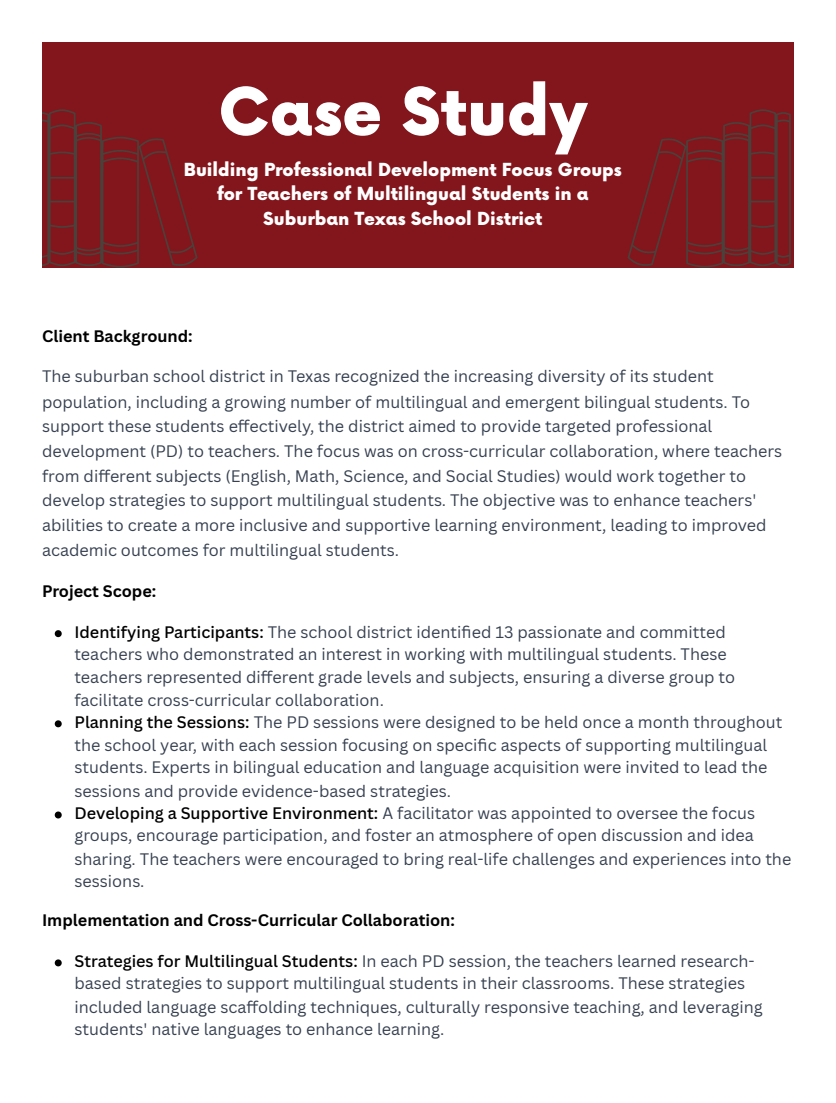
<style>
.page{position:relative;width:836px;height:1103px;background:#fff}
.page>*{position:absolute;margin:0;border:0;box-sizing:border-box;transform-origin:0 0}
.t1{font:900 64.35px "Now";color:#fff}
.t2{font:900 17.55px/24.3px "Now";color:#fff;text-align:center}
.t3{font:16.2px/22.6px "Canva Sans";color:#374151}
.t4{font:700 16.2px "Canva Sans";color:#000}
.s1{font-weight:500;color:#000}
</style>
<div class="page">
<div style="left:42px;top:42px;width:751px;height:225px;background:#83161c"></div>
<svg style="left:42px;top:109px;width:155px;height:158px"></svg>
<svg style="left:627px;top:109px;width:163px;height:158px"></svg>
<svg style="left:55px;top:630px;width:7px;height:7px"></svg>
<svg style="left:55px;top:720px;width:7px;height:7px"></svg>
<svg style="left:55px;top:811px;width:7px;height:7px"></svg>
<svg style="left:55px;top:959px;width:7px;height:7px"></svg>
<p class="t1" style="left:218px;top:77px;width:370px">Case Study</p>
<p class="t2" style="left:184px;top:158px;width:439px">Building Professional Development Focus Groups for Teachers of Multilingual Students in a<br>Suburban Texas School District</p>
<p class="t4" style="left:42px;top:324px;width:152px">Client Background:</p>
<p class="t3" style="left:42px;top:364px;width:741px;line-height:24.8px">The suburban school district in Texas recognized the increasing diversity of its student population, including a growing number of multilingual and emergent bilingual students. To support these students effectively, the district aimed to provide targeted professional development (PD) to teachers. The focus was on cross-curricular collaboration, where teachers from different subjects (English, Math, Science, and Social Studies) would work together to develop strategies to support multilingual students. The objective was to enhance teachers' abilities to create a more inclusive and supportive learning environment, leading to improved academic outcomes for multilingual students.</p>
<p class="t4" style="left:42px;top:580px;width:116px">Project Scope:</p>
<p class="t3" style="left:74px;top:620px;width:662px"><span class="s1">Identifying Participants:</span> The school district identifi ed 13 passionate and committed teachers who demonstrated an interest in working with multilingual students. These teachers represented different grade levels and subjects, ensuring a diverse group to facilitate cross-curricular collaboration.</p>
<p class="t3" style="left:74px;top:710px;width:709px"><span class="s1">Planning the Sessions:</span> The PD sessions were designed to be held once a month throughout the school year, with each session focusing on specifi c aspects of supporting multilingual students. Experts in bilingual education and language acquisition were invited to lead the sessions and provide evidence-based strategies.</p>
<p class="t3" style="left:74px;top:801px;width:718px"><span class="s1">Developing a Supportive Environment:</span> A facilitator was appointed to oversee the focus groups, encourage participation, and foster an atmosphere of open discussion and idea sharing. The teachers were encouraged to bring real-life challenges and experiences into the sessions.</p>
<p class="t4" style="left:42px;top:909px;width:414px">Implementation and Cross-Curricular Collaboration:</p>
<p class="t3" style="left:74px;top:949px;width:689px"><span class="s1">Strategies for Multilingual Students:</span> In each PD session, the teachers learned research&shy;based strategies to support multilingual students in their classrooms. These strategies included language scaffolding techniques, culturally responsive teaching, and leveraging students' native languages to enhance learning.</p>
</div>
